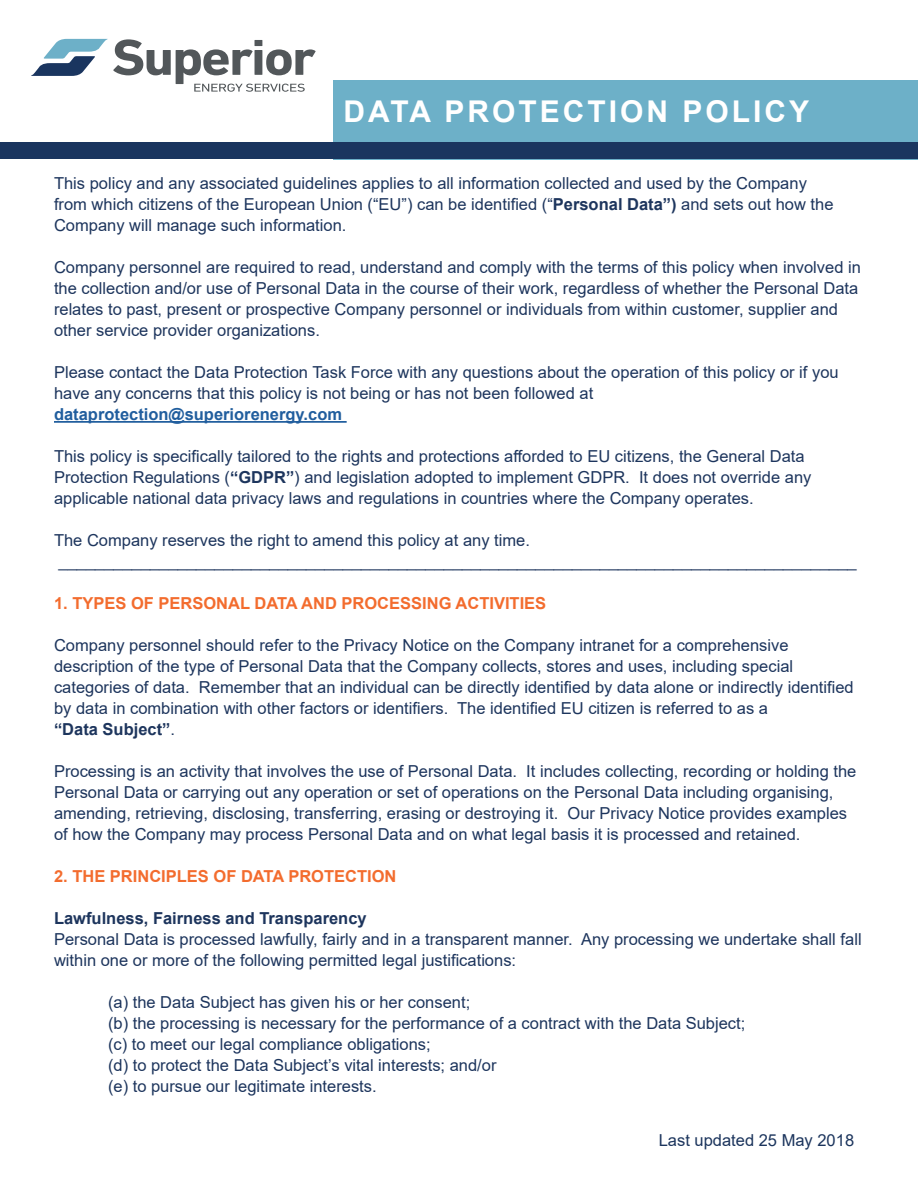
<style>
.page{position:relative;width:918px;height:1188px;background:#fff}
.page>*{position:absolute;margin:0;border:0;box-sizing:border-box;transform-origin:0 0}
.t1{font:700 30px "Arial";letter-spacing:.1em;color:#fff}
.t2{font:16.5px/21px "Arial";color:#1d355d}
.t3{font:700 16.5px "Arial";color:#f36c2e}
.t4{font:700 16.5px "Arial";color:#1d355d}
.t5{font:700 16.5px "Arial";color:#215e9e}
.t6{font:16.5px "Arial";color:#1c355d}
.s1{font-weight:700}
</style>
<div class="page">
<hr style="left:54px;top:421px;width:293px;height:2px;background:#215e9e">
<svg style="left:31px;top:39px;width:285px;height:53px"></svg>
<div style="left:334px;top:80px;width:584px;height:79px;background:#6db0c8"></div>
<div style="left:0;top:143px;width:918px;height:16px;background:#1a355f"></div>
<h1 class="t1" style="left:343px;top:91px;width:467px">DATA PROTECTION POLICY</h1>
<p class="t2" style="left:54px;top:173px;width:781px">This policy and any associated guidelines applies to all information collected and used by the Company from which citizens of the European Union (“EU”) can be identified (“<span class="s1">Personal Data”)</span> and sets out how the<br>Company will manage such information.</p>
<p class="t2" style="left:54px;top:257px;width:809px">Company personnel are required to read, understand and comply with the terms of this policy when involved in the collection and/or use of Personal Data in the course of their work, regardless of whether the Personal Data relates to past, present or prospective Company personnel or individuals from within customer, supplier and other service provider organizations.</p>
<p class="t2" style="left:54px;top:362px;width:786px">Please contact the Data Protection Task Force with any questions about the operation of this policy or if you have any concerns that this policy is not being or has not been followed at</p>
<p class="t5" style="left:54px;top:403px;width:290px">dataprotection@superiorenergy.com</p>
<p class="t2" style="left:54px;top:446px;width:759px">This policy is specifically tailored to the rights and protections afforded to EU citizens, the General Data<br>Protection Regulations (<span class="s1">“GDPR”</span>) and legislation adopted to implement GDPR. It does not override any applicable national data privacy laws and regulations in countries where the Company operates.</p>
<p class="t2" style="left:54px;top:530px;width:804px">The Company reserves the right to amend this policy at any time. _______________________________________________________________________________________</p>
<p class="t3" style="left:54px;top:592px;width:494px">1. TYPES OF PERSONAL DATA AND PROCESSING ACTIVITIES</p>
<p class="t2" style="left:54px;top:635px;width:801px">Company personnel should refer to the Privacy Notice on the Company intranet for a comprehensive description of the type of Personal Data that the Company collects, stores and uses, including special categories of data. Remember that an individual can be directly identified by data alone or indirectly identified by data in combination with other factors or identifiers. The identified EU citizen is referred to as a<br><span class="s1">“Data Subject”</span>.</p>
<p class="t2" style="left:54px;top:761px;width:804px">Processing is an activity that involves the use of Personal Data. It includes collecting, recording or holding the Personal Data or carrying out any operation or set of operations on the Personal Data including organising, amending, retrieving, disclosing, transferring, erasing or destroying it. Our Privacy Notice provides examples of how the Company may process Personal Data and on what legal basis it is processed and retained.</p>
<p class="t3" style="left:54px;top:865px;width:344px">2. THE PRINCIPLES OF DATA PROTECTION</p>
<p class="t4" style="left:54px;top:907px;width:314px">Lawfulness, Fairness and Transparency</p>
<p class="t2" style="left:54px;top:929px;width:809px">Personal Data is processed lawfully, fairly and in a transparent manner. Any processing we undertake shall fall within one or more of the following permitted legal justifications:</p>
<p class="t2" style="left:108px;top:992px;width:639px">(a) the Data Subject has given his or her consent;<br>(b) the processing is necessary for the performance of a contract with the Data Subject; (c) to meet our legal compliance obligations;<br>(d) to protect the Data Subject’s vital interests; and/or<br>(e) to pursue our legitimate interests.</p>
<p class="t6" style="left:659px;top:1129px;width:197px">Last updated 25 May 2018</p>
</div>
